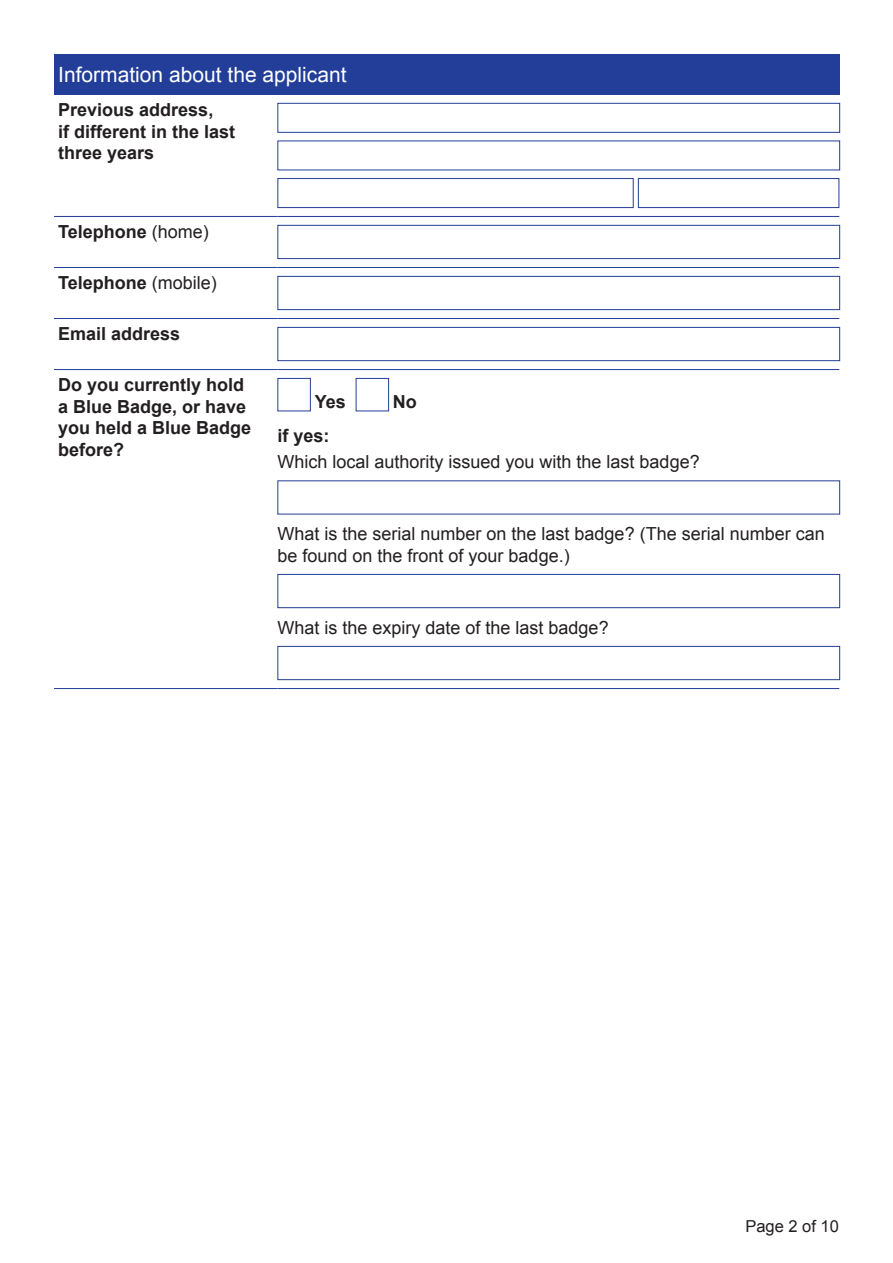
<style>
.page{position:relative;width:893px;height:1263px;background:#fff}
.page>*{position:absolute;margin:0;border:0;box-sizing:border-box;transform-origin:0 0}
.t1{font:21px "Arial";color:#fff}
.t2{font:18px/21.6px "Arial";color:#231f20}
.t3{font:700 18px/21.6px "Arial";color:#231f20}
.t4{font:16.5px "Arial";color:#231f20}
.s1{font-weight:400}
</style>
<div class="page">
<div style="left:54px;top:54px;width:785px;height:41px;background:#233e98"></div>
<hr style="left:54px;top:216px;width:223px;height:1px;background:#233e98">
<hr style="left:277px;top:216px;width:562px;height:1px;background:#233e98">
<hr style="left:54px;top:369px;width:223px;height:1px;background:#233e98">
<hr style="left:277px;top:369px;width:562px;height:1px;background:#233e98">
<hr style="left:54px;top:267px;width:223px;height:1px;background:#233e98">
<hr style="left:277px;top:267px;width:562px;height:1px;background:#233e98">
<hr style="left:54px;top:318px;width:223px;height:1px;background:#233e98">
<hr style="left:277px;top:318px;width:562px;height:1px;background:#233e98">
<hr style="left:54px;top:688px;width:223px;height:1px;background:#233e98">
<hr style="left:277px;top:688px;width:562px;height:1px;background:#233e98">
<div style="left:277px;top:103px;width:563px;height:30px;border:1px solid #233e98"></div>
<div style="left:277px;top:178px;width:357px;height:30px;border:1px solid #233e98"></div>
<div style="left:638px;top:178px;width:201px;height:30px;border:1px solid #233e98"></div>
<div style="left:277px;top:225px;width:563px;height:34px;border:1px solid #233e98"></div>
<div style="left:277px;top:276px;width:563px;height:34px;border:1px solid #233e98"></div>
<div style="left:277px;top:327px;width:563px;height:34px;border:1px solid #233e98"></div>
<div style="left:277px;top:378px;width:34px;height:33px;border:1px solid #233e98"></div>
<div style="left:356px;top:378px;width:33px;height:33px;border:1px solid #233e98"></div>
<div style="left:277px;top:574px;width:563px;height:34px;border:1px solid #233e98"></div>
<div style="left:277px;top:646px;width:563px;height:34px;border:1px solid #233e98"></div>
<p class="t1" style="left:58px;top:61px;width:290px">Information about the applicant</p>
<p class="t3" style="left:58px;top:100px;width:179px">Previous address,<br>if different in the last three years</p>
<p class="t3" style="left:58px;top:222px;width:152px">Telephone <span class="s1">(home)</span></p>
<p class="t3" style="left:58px;top:273px;width:160px">Telephone <span class="s1">(mobile)</span></p>
<p class="t3" style="left:58px;top:324px;width:124px">Email address</p>
<p class="t3" style="left:58px;top:375px;width:195px">Do you currently hold a Blue Badge, or have you held a Blue Badge before?</p>
<p class="t3" style="left:315px;top:392px;width:33px">Yes</p>
<p class="t3" style="left:393px;top:392px;width:25px">No</p>
<p class="t3" style="left:277px;top:426px;width:54px">if yes:</p>
<p class="t2" style="left:277px;top:451px;width:424px">Which local authority issued you with the last badge?</p>
<p class="t2" style="left:277px;top:523px;width:549px">What is the serial number on the last badge? (The serial number can be found on the front of your badge.)</p>
<p class="t2" style="left:277px;top:617px;width:333px">What is the expiry date of the last badge?</p>
<p class="t4" style="left:745px;top:1216px;width:95px">Page 2 of 10</p>
</div>
